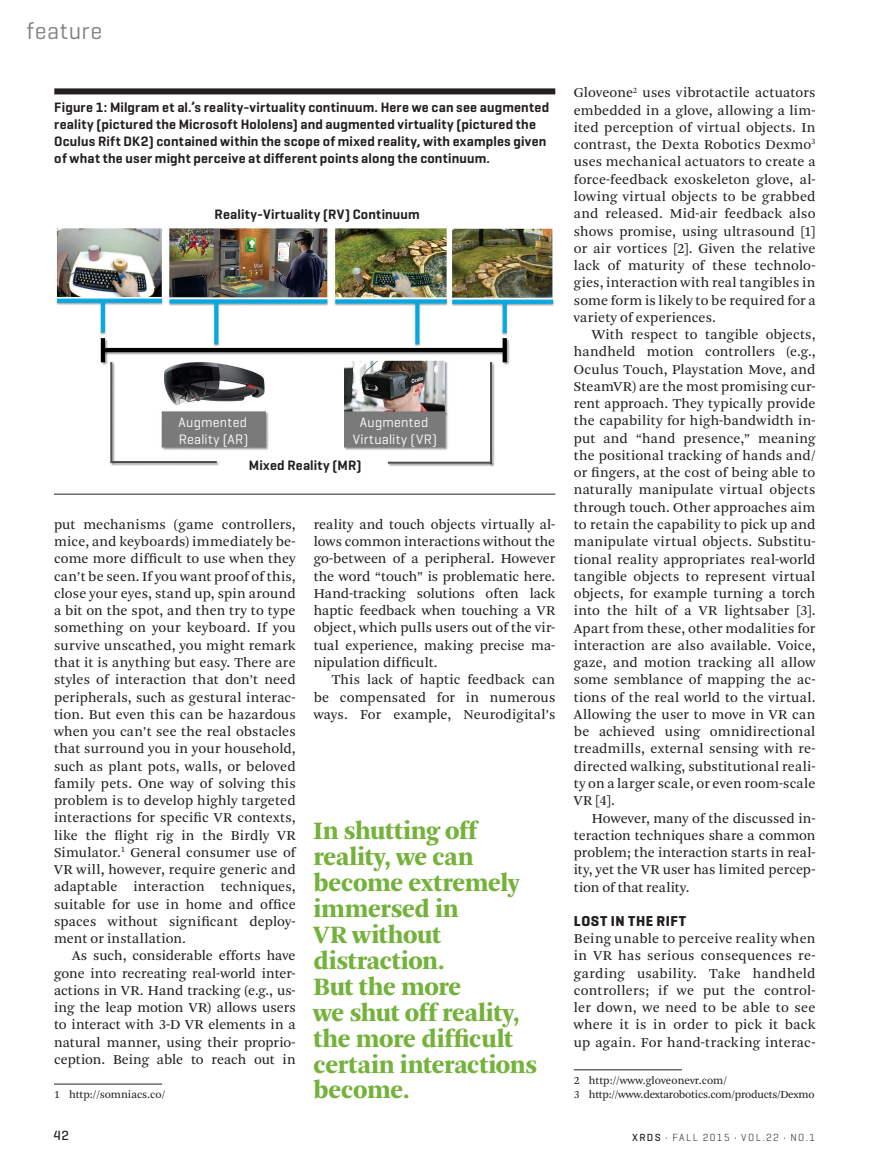
<style>
.page{position:relative;width:878px;height:1175px;background:#fff}
.page>*{position:absolute;margin:0;border:0;box-sizing:border-box;transform-origin:0 0}
.t1{font:900 26.25px/26px "Arnhem";letter-spacing:-.01em;color:#74b23b}
.t2{font:24px "Geogrotesque";letter-spacing:.025em;color:#808285}
.t3{font:700 14.7px "Geogrotesque";letter-spacing:.04em;color:#231f20}
.t4{font:14.25px/17.2px "Arnhem Blond";letter-spacing:.01em;color:#231f20;text-align:justify}
.t5{font:600 13.8px/17.2px "Geogrotesque";letter-spacing:.015em;color:#231f20}
.t6{font:13.8px/17.2px "Geogrotesque";letter-spacing:.02em;color:#fff}
.t7{font:500 13.5px "Geogrotesque";color:#231f20}
.t8{font:11.25px/14.2px "Arnhem Blond";letter-spacing:-.02em;color:#231f20}
.t9{font:11.25px "Arnhem Blond";color:#231f20}
.t10{font:300 10.5px "Geogrotesque";letter-spacing:.14em;color:#231f20}
.s1{font-weight:500}
</style>
<div class="page">
<hr style="left:574px;top:1069px;width:108px;height:1px;background:#231f20">
<hr style="left:54px;top:1083px;width:108px;height:1px;background:#231f20">
<div style="left:54px;top:88px;width:501px;height:6px;background:#231f20"></div>
<hr style="left:54px;top:494px;width:501px;height:1px;background:#231f20">
<img style="left:56px;top:228px;width:498px;height:239px">
<h2 class="t2" style="left:26px;top:16px;width:77px">feature</h2>
<p class="t5" style="left:54px;top:98px;width:496px">Figure 1: Milgram et al.’s reality-virtuality continuum. Here we can see augmented reality (pictured the Microsoft Hololens) and augmented virtuality (pictured the Oculus Rift DK2) contained within the scope of mixed reality, with examples given of what the user might perceive at different points along the continuum.</p>
<p class="t5" style="left:214px;top:205px;width:207px">Reality-Virtuality (RV) Continuum</p>
<p class="t6" style="left:178px;top:413px;width:71px">Augmented<br>Reality (AR)</p>
<p class="t6" style="left:352px;top:413px;width:86px;text-align:center">Augmented<br>Virtuality (VR)</p>
<p class="t5" style="left:249px;top:457px;width:114px">Mixed Reality (MR)</p>
<p class="t4" style="left:54px;top:516px;width:243px">put mechanisms (game controllers, mice, and keyboards) immediately be&shy;come more difficult to use when they can’t be seen. If you want proof of this, close your eyes, stand up, spin around a bit on the spot, and then try to type something on your keyboard. If you survive unscathed, you might remark that it is anything but easy. There are styles of interaction that don’t need peripherals, such as gestural interac&shy;tion. But even this can be hazardous when you can’t see the real obstacles that surround you in your household, such as plant pots, walls, or beloved family pets. One way of solving this problem is to develop highly targeted interactions for specific VR contexts, like the flight rig in the Birdly VR Simulator.<sup>1</sup> General consumer use of VR will, however, require generic and adaptable interaction techniques, suitable for use in home and office spaces without significant deploy&shy;ment or installation.</p>
<p class="t4" style="left:54px;top:947px;width:243px;text-indent:18px">As such, considerable efforts have gone into recreating real-world inter&shy;actions in VR. Hand tracking (e.g., us&shy;ing the leap motion VR) allows users to interact with 3-D VR elements in a natural manner, using their proprio&shy;ception. Being able to reach out in</p>
<p class="t9" style="left:54px;top:1088px;width:113px">1 http://somniacs.co/</p>
<p class="t4" style="left:314px;top:516px;width:243px">reality and touch objects virtually al&shy;lows common interactions without the go-between of a peripheral. However the word “touch” is problematic here.<br>Hand-tracking solutions often lack haptic feedback when touching a VR object, which pulls users out of the vir&shy;tual experience, making precise ma&shy;nipulation difficult.</p>
<p class="t4" style="left:314px;top:671px;width:243px;text-indent:18px">This lack of haptic feedback can be compensated for in numerous ways. For example, Neurodigital’s</p>
<h1 class="t1" style="left:313px;top:818px;width:225px">In shutting off reality, we can become extremely immersed in<br>VR without distraction.<br>But the more<br>we shut off reality, the more difficult certain interactions become.</h1>
<p class="t4" style="left:574px;top:84px;width:243px">Gloveone<sup>2</sup> uses vibrotactile actuators embedded in a glove, allowing a lim&shy;ited perception of virtual objects. In contrast, the Dexta Robotics Dexmo<sup>3 </sup>uses mechanical actuators to create a force-feedback exoskeleton glove, al&shy;lowing virtual objects to be grabbed and released. Mid-air feedback also shows promise, using ultrasound [1] or air vortices [2]. Given the relative lack of maturity of these technolo&shy;gies, interaction with real tangibles in some form is likely to be required for a variety of experiences.</p>
<p class="t4" style="left:574px;top:326px;width:243px;text-indent:18px">With respect to tangible objects, handheld motion controllers (e.g., Oculus Touch, Playstation Move, and SteamVR) are the most promising cur&shy;rent approach. They typically provide the capability for high-bandwidth in&shy;put and “hand presence,” meaning the positional tracking of hands and/ or fingers, at the cost of being able to naturally manipulate virtual objects through touch. Other approaches aim to retain the capability to pick up and manipulate virtual objects. Substitu&shy;tional reality appropriates real-world tangible objects to represent virtual objects, for example turning a torch into the hilt of a VR lightsaber [3].<br>Apart from these, other modalities for interaction are also available. Voice, gaze, and motion tracking all allow some semblance of mapping the ac&shy;tions of the real world to the virtual.<br>Allowing the user to move in VR can be achieved using omnidirectional treadmills, external sensing with re&shy;directed walking, substitutional reali&shy;ty on a larger scale, or even room-scale VR [4].</p>
<p class="t4" style="left:574px;top:809px;width:243px;text-indent:18px">However, many of the discussed in&shy;teraction techniques share a common problem; the interaction starts in real&shy;ity, yet the VR user has limited percep&shy;tion of that reality.</p>
<p class="t3" style="left:574px;top:911px;width:114px">LOST IN THE RIFT</p>
<p class="t4" style="left:574px;top:930px;width:243px">Being unable to perceive reality when in VR has serious consequences re&shy;garding usability. Take handheld controllers; if we put the control&shy;ler down, we need to be able to see where it is in order to pick it back up again. For hand-tracking interac-</p>
<p class="t8" style="left:574px;top:1073px;width:242px">2 http://www.gloveonevr.com/<br>3 http://www.dextarobotics.com/products/Dexmo</p>
<p class="t7" style="left:53px;top:1127px;width:17px">42</p>
<p class="t10" style="left:632px;top:1130px;width:184px"><span class="s1">XRDS</span> • FALL 2015 • VOL.22 • NO.1</p>
</div>
